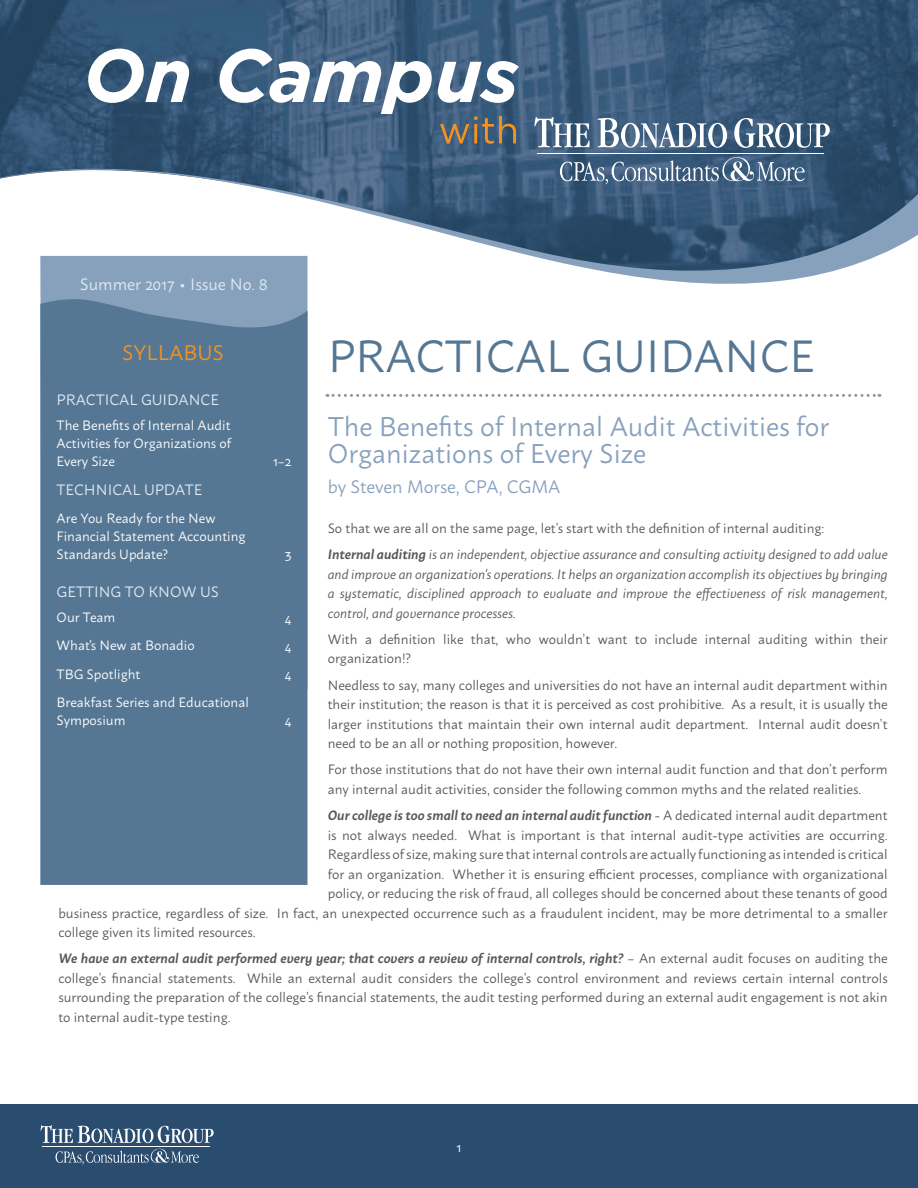
<style>
.page{position:relative;width:918px;height:1188px;background:#fff}
.page>*{position:absolute;margin:0;border:0;box-sizing:border-box;transform-origin:0 0}
.t1{font:45px "Macho";color:#557794}
.t2{font:27px "Macho";color:#87a1bd}
.t3{font:21px "Macho";color:#f7931d}
.t4{font:18px "Macho";color:#87a1bd}
.t5{font:16.5px "Macho";color:#e1e9f3}
.t6{font:15px "Macho";color:#e1e9f3}
.t7{font:13.5px/19.5px "Macho";color:#57585a}
.t8{font:italic 13.5px/19.5px "Macho";color:#57585a;text-align:justify}
.t9{font:13.5px/18px "Macho";color:#fff}
.t10{font:italic 600 13.5px "Macho";color:#57585a}
.s1{font-size:18px}
.s2{font-weight:600}
.s3{font-weight:400;font-style:normal}
.s4{font-weight:600;font-style:italic}
</style>
<div class="page">
<img style="left:0;top:0;width:918px;height:167px">
<svg style="left:327px;top:394px;width:553px;height:3px"></svg>
<svg style="left:0;top:167px;width:918px;height:122px"></svg>
<div style="left:0;top:1105px;width:918px;height:83px;background:#2a4c6f"></div>
<svg style="left:40px;top:1125px;width:174px;height:40px"></svg>
<hr style="left:42px;top:1147px;width:168px;height:1px;background:#fff">
<div style="left:40px;top:256px;width:267px;height:42px;background:#87a1bd"></div>
<div style="left:40px;top:298px;width:268px;height:587px;background:#557794"></div>
<svg style="left:534px;top:117px;width:56px;height:30px"></svg>
<svg style="left:598px;top:118px;width:129px;height:30px"></svg>
<svg style="left:734px;top:118px;width:96px;height:30px"></svg>
<svg style="left:560px;top:155px;width:245px;height:29px;background:#5b7691"></svg>
<hr style="left:538px;top:154px;width:286px;height:1px;background:#fff">
<svg style="left:88px;top:49px;width:431px;height:95px"></svg>
<p class="t5" style="left:80px;top:270px;width:189px">Summer 2017 <span class="s1">•</span> Issue No. 8</p>
<p class="t1" style="left:328px;top:317px;width:488px">PRACTICAL GUIDANCE</p>
<p class="t3" style="left:122px;top:335px;width:103px">SYLLABUS</p>
<p class="t6" style="left:57px;top:387px;width:164px">PRACTICAL GUIDANCE</p>
<p class="t9" style="left:57px;top:415px;width:176px;text-align:justify">The Benefits of Internal Audit Activities for Organizations of Every Size</p>
<p class="t2" style="left:328px;top:403px;width:503px">The Benefits of Internal Audit Activities for</p>
<p class="t2" style="left:328px;top:430px;width:320px">Organizations of Every Size</p>
<p class="t4" style="left:328px;top:471px;width:234px">by Steven Morse, CPA, CGMA</p>
<p class="t7" style="left:328px;top:517px;width:498px">So that we are all on the same page, let’s start with the definition of internal auditing:</p>
<p class="t8" style="left:328px;top:543px;width:562px"><span class="s2">Internal auditing</span> is an independent, objective assurance and consulting activity designed to add value and improve an organization's operations. It helps an organization accomplish its objectives by bringing a systematic, disciplined approach to evaluate and improve the effectiveness of risk management, control, and governance processes.</p>
<p class="t7" style="left:328px;top:628px;width:562px">With a definition like that, who wouldn’t want to include internal auditing within their organization!?</p>
<p class="t7" style="left:328px;top:674px;width:562px;text-align:justify">Needless to say, many colleges and universities do not have an internal audit department within their institution; the reason is that it is perceived as cost prohibitive. As a result, it is usually the larger institutions that maintain their own internal audit department. Internal audit doesn’t need to be an all or nothing proposition, however.</p>
<p class="t7" style="left:328px;top:758px;width:561px">For those institutions that do not have their own internal audit function and that don’t perform any internal audit activities, consider the following common myths and the related realities.</p>
<p class="t10" style="left:328px;top:803px;width:561px">Our college is too small to need an internal audit function <span class="s3">- A dedicated internal audit department</span></p>
<p class="t7" style="left:328px;top:824px;width:561px">is not always needed. What is important is that internal audit-type activities are occurring.</p>
<p class="t7" style="left:328px;top:843px;width:562px">Regardless of size, making sure that internal controls are actually functioning as intended is critical</p>
<p class="t7" style="left:328px;top:863px;width:562px">for an organization. Whether it is ensuring efficient processes, compliance with organizational</p>
<p class="t7" style="left:328px;top:882px;width:562px">policy, or reducing the risk of fraud, all colleges should be concerned about these tenants of good</p>
<p class="t7" style="left:58px;top:902px;width:831px">business practice, regardless of size. In fact, an unexpected occurrence such as a fraudulent incident, may be more detrimental to a smaller</p>
<p class="t7" style="left:58px;top:921px;width:199px">college given its limited resources.</p>
<p class="t7" style="left:58px;top:947px;width:831px;text-align:justify"><span class="s4">We have an external audit performed every year; that covers a review of internal controls, right?</span> – An external audit focuses on auditing the college’s financial statements. While an external audit considers the college’s control environment and reviews certain internal controls surrounding the preparation of the college’s financial statements, the audit testing performed during an external audit engagement is not akin to internal audit-type testing.</p>
<p class="t9" style="left:273px;top:451px;width:20px">1–2</p>
<p class="t6" style="left:57px;top:476px;width:147px">TECHNICAL UPDATE</p>
<p class="t9" style="left:57px;top:508px;width:190px">Are You Ready for the New<br>Financial Statement Accounting<br>Standards Update?</p>
<p class="t9" style="left:285px;top:544px;width:8px">3</p>
<p class="t6" style="left:57px;top:579px;width:164px">GETTING TO KNOW US</p>
<p class="t9" style="left:57px;top:607px;width:60px">Our Team</p>
<p class="t9" style="left:285px;top:607px;width:8px">4</p>
<p class="t9" style="left:57px;top:635px;width:140px">What's New at Bonadio</p>
<p class="t9" style="left:285px;top:636px;width:8px">4</p>
<p class="t9" style="left:57px;top:664px;width:85px">TBG Spotlight</p>
<p class="t9" style="left:285px;top:664px;width:8px">4</p>
<p class="t9" style="left:57px;top:692px;width:194px">Breakfast Series and Educational<br>Symposium</p>
<p class="t9" style="left:285px;top:710px;width:8px">4</p>
<p class="t9" style="left:457px;top:1136px;width:6px">1</p>
</div>
